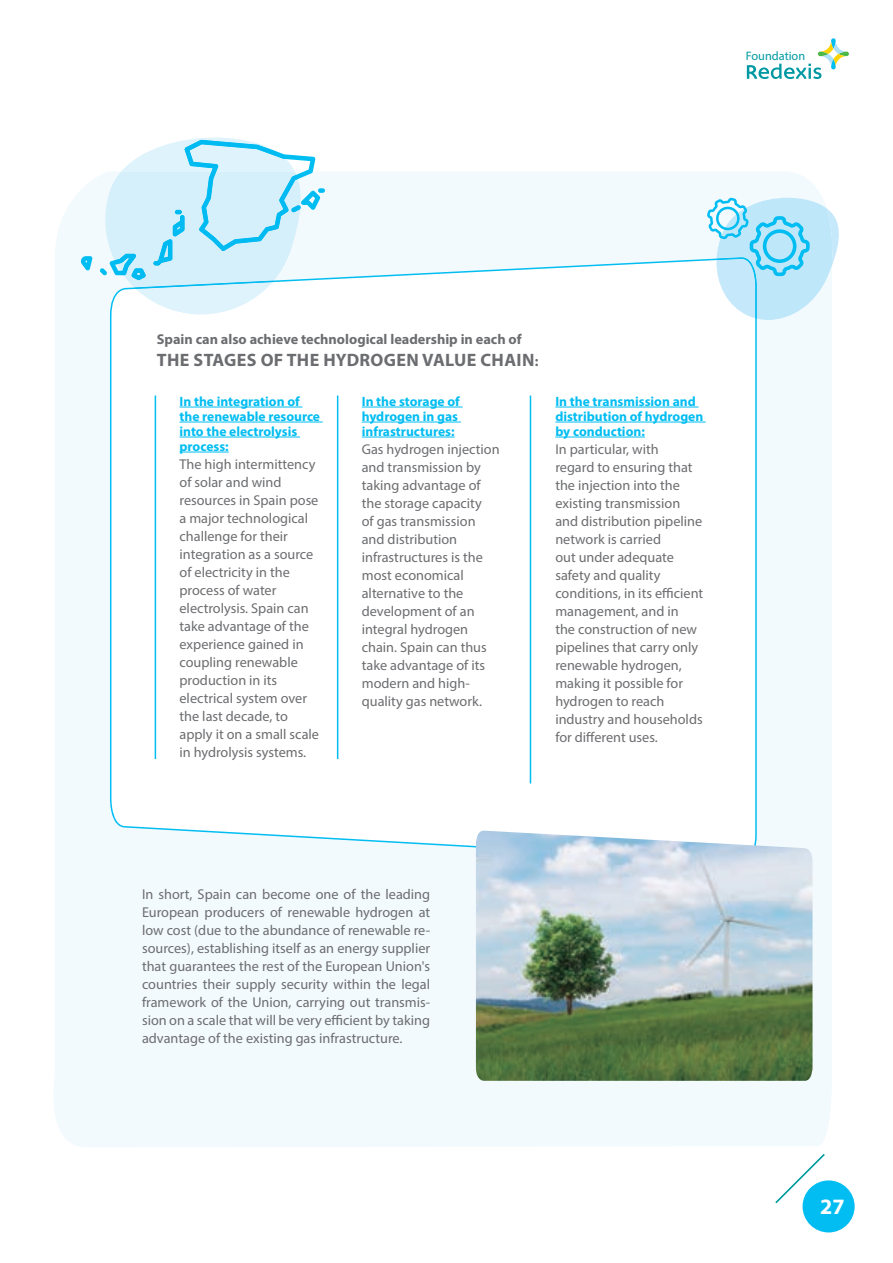
<style>
.page{position:relative;width:893px;height:1263px;background:#fff}
.page>*{position:absolute;margin:0;border:0;box-sizing:border-box;transform-origin:0 0}
.t1{font:700 22.05px "Myriad Pro";color:#fff}
.t2{font:700 18px "Myriad Pro";letter-spacing:.02em;color:#6c6d70}
.t3{font:14.25px/18px "Myriad Pro";color:#6c6d70}
.t4{font:700 14.25px "Myriad Pro";color:#6c6d70}
.t5{font:700 13.5px/15px "Myriad Pro";color:#01bdf2}
.t6{font:12.3px "Myriad Pro";color:#0099a3}
.s1{font-size:14.25px}
</style>
<div class="page">
<div style="left:802px;top:1180px;width:52px;height:52px;background:#01bdf2;border-radius:50%"></div>
<svg style="left:775px;top:1154px;width:51px;height:51px"></svg>
<hr style="left:838px;top:52px;width:10px;height:4px;background:#4cb848;border-radius:2px">
<svg style="left:746px;top:41px;width:100px;height:38px"></svg>
<div style="left:54px;top:172px;width:777px;height:975px;background:#f3fafe"></div>
<svg style="left:110px;top:257px;width:646px;height:605px"></svg>
<hr style="left:555px;top:407px;width:143px;height:1px;background:#01bdf2">
<hr style="left:555px;top:422px;width:150px;height:1px;background:#01bdf2">
<hr style="left:555px;top:437px;width:89px;height:1px;background:#01bdf2">
<hr style="left:529px;top:396px;width:2px;height:387px;background:#01bdf2">
<hr style="left:155px;top:396px;width:1px;height:363px;background:#01bdf2">
<hr style="left:179px;top:407px;width:123px;height:1px;background:#01bdf2">
<hr style="left:179px;top:422px;width:144px;height:1px;background:#01bdf2">
<hr style="left:179px;top:437px;width:121px;height:1px;background:#01bdf2">
<hr style="left:179px;top:452px;width:50px;height:1px;background:#01bdf2">
<hr style="left:337px;top:396px;width:1px;height:363px;background:#01bdf2">
<svg style="left:81px;top:256px;width:11px;height:14px"></svg>
<svg style="left:100px;top:138px;width:225px;height:176px"></svg>
<img style="left:476px;top:831px;width:336px;height:250px">
<svg style="left:705px;top:196px;width:134px;height:124px"></svg>
<hr style="left:361px;top:407px;width:101px;height:1px;background:#01bdf2">
<hr style="left:361px;top:422px;width:100px;height:1px;background:#01bdf2">
<hr style="left:361px;top:437px;width:93px;height:1px;background:#01bdf2">
<p class="t6" style="left:745px;top:49px;width:61px">Foundation</p>
<p class="t4" style="left:157px;top:330px;width:366px">Spain can also achieve technological leadership in each of</p>
<p class="t2" style="left:157px;top:348px;width:383px">THE STAGES OF THE HYDROGEN VALUE CHAIN<span class="s1">:</span></p>
<p class="t5" style="left:179px;top:393px;width:142px">In the integration of the renewable resource into the electrolysis process:</p>
<p class="t3" style="left:179px;top:455px;width:141px">The high intermittency of solar and wind resources in Spain pose a major technological challenge for their integration as a source of electricity in the process of water electrolysis. Spain can take advantage of the experience gained in coupling renewable production in its electrical system over the last decade, to apply it on a small scale in hydrolysis systems.</p>
<p class="t5" style="left:361px;top:393px;width:100px">In the storage of hydrogen in gas infrastructures:</p>
<p class="t3" style="left:361px;top:440px;width:139px">Gas hydrogen injection and transmission by taking advantage of the storage capacity<br>of gas transmission and distribution infrastructures is the most economical alternative to the development of an integral hydrogen chain. Spain can thus take advantage of its modern and high&shy;quality gas network.</p>
<p class="t5" style="left:555px;top:393px;width:149px">In the transmission and distribution of hydrogen by conduction:</p>
<p class="t3" style="left:555px;top:440px;width:149px">In particular, with<br>regard to ensuring that the injection into the existing transmission and distribution pipeline network is carried<br>out under adequate safety and quality conditions, in its efficient management, and in<br>the construction of new pipelines that carry only renewable hydrogen, making it possible for hydrogen to reach industry and households for different uses.</p>
<p class="t3" style="left:142px;top:885px;width:289px;text-align:justify">In short, Spain can become one of the leading European producers of renewable hydrogen at low cost (due to the abundance of renewable re&shy;sources), establishing itself as an energy supplier that guarantees the rest of the European Union's countries their supply security within the legal framework of the Union, carrying out transmis&shy;sion on a scale that will be very efficient by taking advantage of the existing gas infrastructure.</p>
<h1 class="t1" style="left:820px;top:1192px;width:26px">27</h1>
</div>
